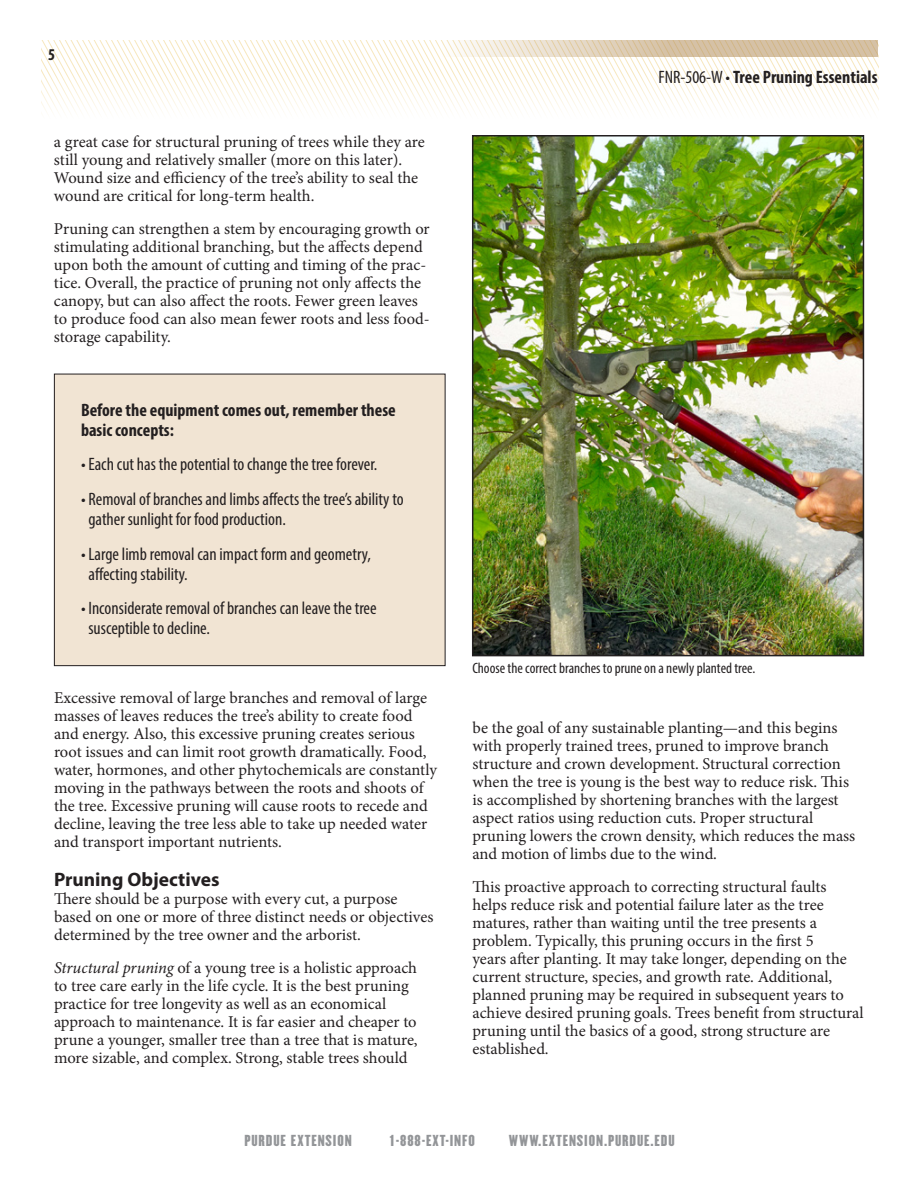
<style>
.page{position:relative;width:918px;height:1188px;background:#fff}
.page>*{position:absolute;margin:0;border:0;box-sizing:border-box;transform-origin:0 0}
.Heading_1{font:700 19.5px "Myriad Pro";color:#231f20}
.t1{font:condensed 18px/19.8px "Myriad Pro";color:#231f20}
.t2{font:700 condensed 18px/19.8px "Myriad Pro";color:#231f20}
.Annotation_text{font:16.5px/18px "Minion Pro";color:#231f20}
.t3{font:700 condensed 16.5px "Myriad Pro";color:#231f20}
.Text{font:condensed 15px "Myriad Pro";color:#231f20}
.t4{font:13.95px "Champion Liteweight";letter-spacing:.06em;color:#939598;scale:1.05 1}
.s1{font-style:italic}
.s2{font-weight:400}
</style>
<div class="page">
<svg style="left:41px;top:40px;width:837px;height:72px"></svg>
<svg style="left:279px;top:40px;width:599px;height:17px"></svg>
<div style="left:54px;top:374px;width:391px;height:292px;background:#f1e4d3"></div>
<div style="left:54px;top:374px;width:392px;height:292px;border:1px solid #231f20"></div>
<img style="left:475px;top:138px;width:386px;height:515px">
<div style="left:472px;top:135px;width:392px;height:521px;border:2px solid #231f20"></div>
<p class="t3" style="left:48px;top:45px;width:9px">5</p>
<p class="Annotation_text" style="left:54px;top:133px;width:372px">a great case for structural pruning of trees while they are still young and relatively smaller (more on this later).<br>Wound size and efficiency of the tree’s ability to seal the wound are critical for long-term health.</p>
<p class="Annotation_text" style="left:54px;top:220px;width:377px">Pruning can strengthen a stem by encouraging growth or stimulating additional branching, but the affects depend upon both the amount of cutting and timing of the prac&shy;tice. Overall, the practice of pruning not only affects the canopy, but can also affect the roots. Fewer green leaves to produce food can also mean fewer roots and less food&shy;storage capability.</p>
<p class="t2" style="left:81px;top:400px;width:316px">Before the equipment comes out, remember these basic concepts:</p>
<p class="t1" style="left:81px;top:454px;width:298px">• Each cut has the potential to change the tree forever.</p>
<p class="t1" style="left:88px;top:489px;width:317px;text-indent:-7px">• Removal of branches and limbs affects the tree’s ability to gather sunlight for food production.</p>
<p class="t1" style="left:88px;top:544px;width:284px;text-indent:-7px">• Large limb removal can impact form and geometry, affecting stability.</p>
<p class="t1" style="left:88px;top:598px;width:290px;text-indent:-7px">• Inconsiderate removal of branches can leave the tree susceptible to decline.</p>
<p class="Annotation_text" style="left:54px;top:689px;width:385px">Excessive removal of large branches and removal of large masses of leaves reduces the tree’s ability to create food and energy. Also, this excessive pruning creates serious root issues and can limit root growth dramatically. Food, water, hormones, and other phytochemicals are constantly moving in the pathways between the roots and shoots of the tree. Excessive pruning will cause roots to recede and decline, leaving the tree less able to take up needed water and transport important nutrients.</p>
<p class="Heading_1" style="left:54px;top:866px;width:167px">Pruning Objectives</p>
<p class="Annotation_text" style="left:54px;top:889px;width:381px">There should be a purpose with every cut, a purpose based on one or more of three distinct needs or objectives determined by the tree owner and the arborist.</p>
<p class="Annotation_text" style="left:54px;top:958px;width:365px"><span class="s1">Structural pruning</span> of a young tree is a holistic approach to tree care early in the life cycle. It is the best pruning practice for tree longevity as well as an economical approach to maintenance. It is far easier and cheaper to prune a younger, smaller tree than a tree that is mature, more sizable, and complex. Strong, stable trees should</p>
<p class="t2" style="left:659px;top:66px;width:220px"><span class="s2">FNR-506-W •</span> Tree Pruning Essentials</p>
<p class="Text" style="left:472px;top:659px;width:285px">Choose the correct branches to prune on a newly planted tree.</p>
<p class="Annotation_text" style="left:472px;top:719px;width:384px">be the goal of any sustainable planting—and this begins with properly trained trees, pruned to improve branch structure and crown development. Structural correction when the tree is young is the best way to reduce risk. This is accomplished by shortening branches with the largest aspect ratios using reduction cuts. Proper structural pruning lowers the crown density, which reduces the mass and motion of limbs due to the wind.</p>
<p class="Annotation_text" style="left:472px;top:878px;width:393px">This proactive approach to correcting structural faults helps reduce risk and potential failure later as the tree matures, rather than waiting until the tree presents a problem. Typically, this pruning occurs in the first 5<br>years after planting. It may take longer, depending on the current structure, species, and growth rate. Additional, planned pruning may be required in subsequent years to achieve desired pruning goals. Trees benefit from structural pruning until the basics of a good, strong structure are established.</p>
<p class="t4" style="left:244px;top:1129px;width:104px">PURDUE EXTENSION</p>
<p class="t4" style="left:390px;top:1129px;width:82px">1-888-EXT-INFO</p>
<p class="t4" style="left:509px;top:1129px;width:159px">WWW.EXTENSION.PURDUE.EDU</p>
</div>
